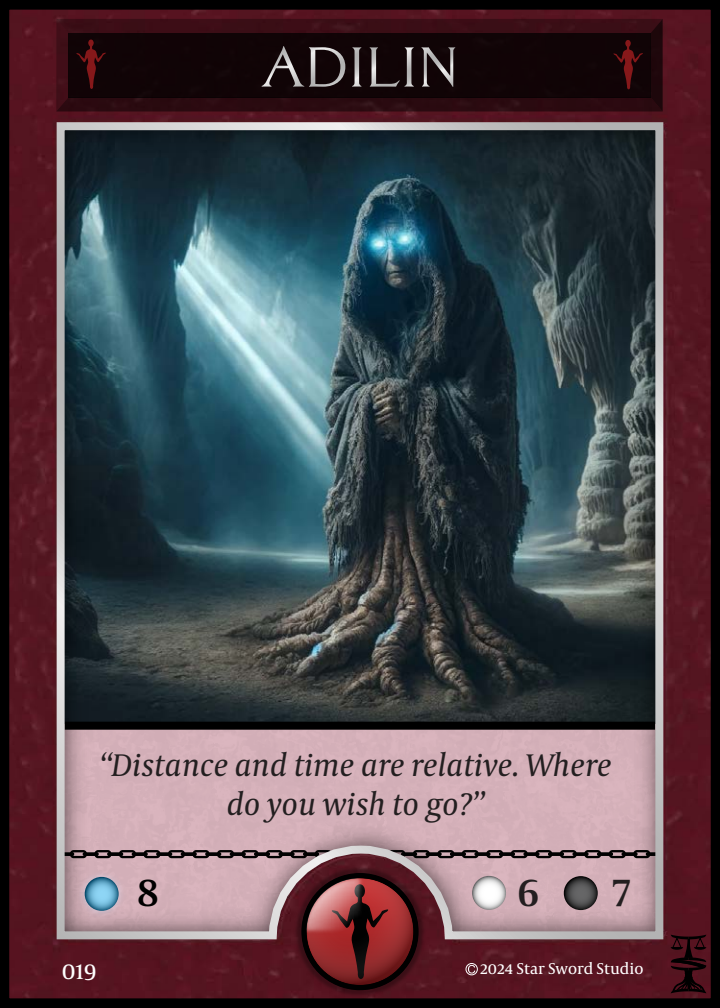
<style>
.page{position:relative;width:720px;height:1008px;background:#fff}
.page>*{position:absolute;margin:0;border:0;box-sizing:border-box;transform-origin:0 0}
.t1{font:600 40px "Capitolium News 2";color:#231f20}
.t2{font:600 40px "Capitolium News 2";color:#000}
.t3{font:italic 32px/38.4px "Capitolium News 2";color:#231f20;text-align:center}
.t4{font:24px "Capitolium News 2";color:#fff}
.t5{font:16px "Capitolium News 2";color:#fff}
</style>
<div class="page">
<img style="left:0;top:0;width:653px;height:1008px">
<div style="left:466px;top:963px;width:12px;height:12px;border:1px solid #fff;border-radius:50%"></div>
<svg style="left:468px;top:965px;width:7px;height:9px"></svg>
<svg style="left:56px;top:19px;width:597px;height:92px;background:#240e11"></svg>
<img style="left:653px;top:0;width:67px;height:1008px">
<p class="t3" style="left:99px;top:745px;width:514px">“Distance and time are relative. Where do you wish to go?”</p>
<p class="t2" style="left:137px;top:864px;width:23px">8</p>
<p class="t1" style="left:517px;top:864px;width:24px">6</p>
<p class="t1" style="left:612px;top:863px;width:20px">7</p>
<p class="t4" style="left:62px;top:954px;width:37px">019</p>
<p class="t5" style="left:480px;top:958px;width:165px">2024 Star Sword Studio</p>
</div>
